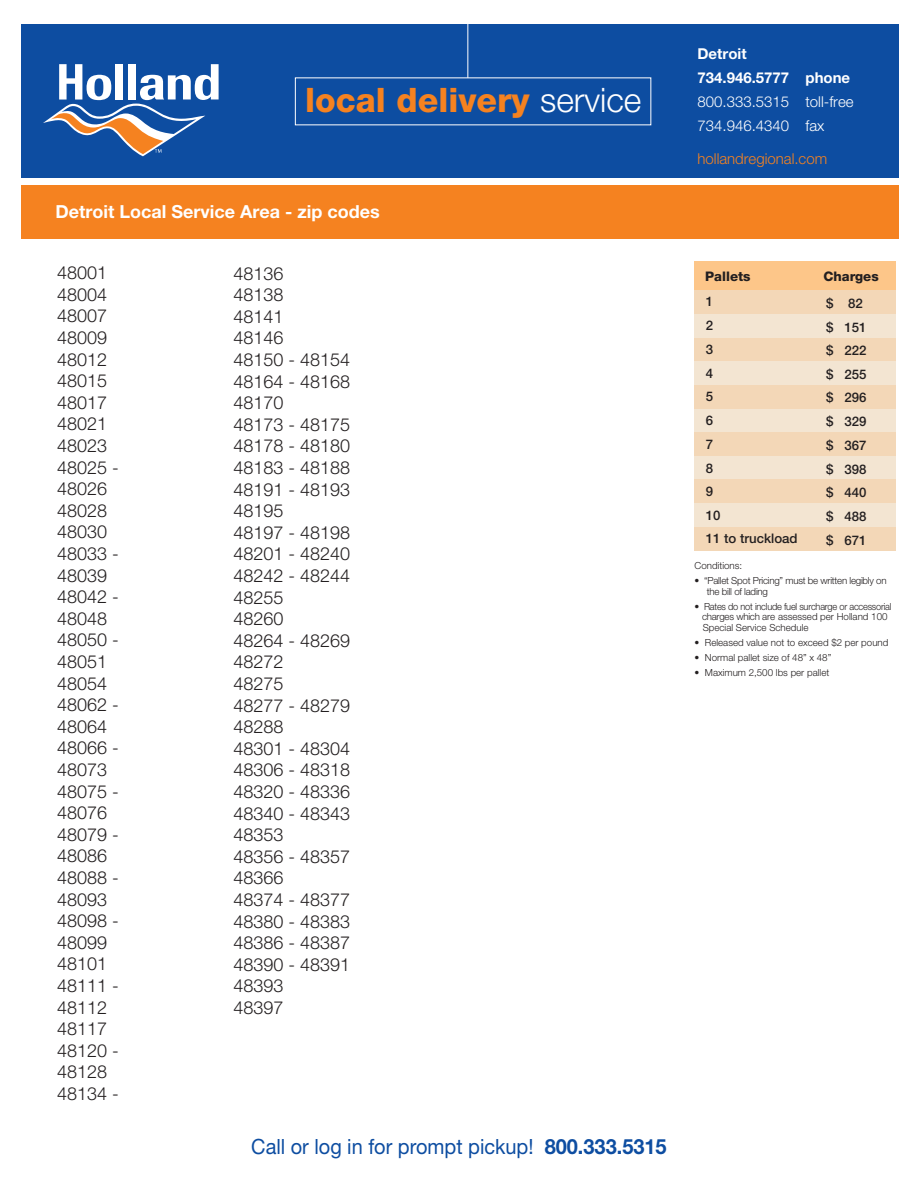
<style>
.page{position:relative;width:918px;height:1188px;background:#fff}
.page>*{position:absolute;margin:0;border:0;box-sizing:border-box;transform-origin:0 0}
.t1{font:800 33.75px "Helvetica Neue LT Std";color:#f58220}
.t2{font:21px "Helvetica Neue LT Std";color:#0d4da1;scale:.95 1}
.t3{font:300 18px/21.6px "Helvetica Neue LT Std";color:#231f20}
.t4{font:700 18px "Helvetica Neue LT Std";color:#fff}
.t5{font:300 15px/24px "Helvetica Neue LT Std";color:#fff}
.t6{font:700 15px/24px "Helvetica Neue LT Std";color:#fff}
.t7{font:300 15px "Helvetica Neue LT Std";color:#f58220}
.t8{font:500 13.2px/23.7px "Helvetica Neue LT Std";color:#231f20}
.t9{font:800 13.2px "Helvetica Neue LT Std";color:#231f20}
.t10{font:300 9.75px/10.5px "Helvetica Neue LT Std";letter-spacing:-.025em;color:#231f20}
.t11{font:300 9.75px "Helvetica Neue LT Std";color:#231f20}
.s1{font-weight:300;color:#fff}
.s2{font-weight:700}
</style>
<div class="page">
<div style="left:695px;top:385px;width:201px;height:24px;background:#f3d7b7"></div>
<div style="left:694px;top:338px;width:201px;height:23px;background:#f3d7b7"></div>
<div style="left:694px;top:361px;width:201px;height:24px;background:#f3e5d2"></div>
<div style="left:21px;top:185px;width:877px;height:54px;background:#f58220"></div>
<div style="left:21px;top:24px;width:877px;height:153px;background:#0d4da1"></div>
<hr style="left:468px;top:23px;width:1px;height:55px;background:#fff">
<div style="left:694px;top:262px;width:201px;height:28px;background:#fdc689"></div>
<div style="left:694px;top:290px;width:201px;height:24px;background:#f3d7b7"></div>
<div style="left:694px;top:314px;width:201px;height:24px;background:#f3e5d2"></div>
<div style="left:694px;top:409px;width:201px;height:23px;background:#f3e5d2"></div>
<div style="left:694px;top:432px;width:201px;height:24px;background:#f3d7b7"></div>
<div style="left:694px;top:456px;width:201px;height:24px;background:#f3e5d2"></div>
<div style="left:694px;top:480px;width:201px;height:23px;background:#f3d7b7"></div>
<div style="left:694px;top:503px;width:201px;height:24px;background:#f3e5d2"></div>
<div style="left:694px;top:527px;width:201px;height:24px;background:#f3d7b7"></div>
<svg style="left:43px;top:64px;width:176px;height:92px"></svg>
<h1 class="t1" style="left:305px;top:80px;width:338px">local delivery <span class="s1">service</span></h1>
<p class="t4" style="left:56px;top:201px;width:326px">Detroit Local Service Area - zip codes</p>
<p class="t3" style="left:57px;top:262px;width:63px">48001<br>48004<br>48007<br>48009<br>48012<br>48015<br>48017<br>48021<br>48023<br>48025 -<br>48026<br>48028<br>48030<br>48033 -<br>48039<br>48042 -<br>48048<br>48050 -<br>48051<br>48054<br>48062 -<br>48064<br>48066 -<br>48073<br>48075 -<br>48076<br>48079 -<br>48086<br>48088 -<br>48093<br>48098 -<br>48099<br>48101<br>48111 -<br>48112<br>48117<br>48120 -<br>48128<br>48134 -</p>
<p class="t3" style="left:234px;top:262px;width:118px">48136<br>48138<br>48141<br>48146<br>48150 - 48154<br>48164 - 48168<br>48170<br>48173 - 48175<br>48178 - 48180<br>48183 - 48188<br>48191 - 48193<br>48195<br>48197 - 48198<br>48201 - 48240<br>48242 - 48244<br>48255<br>48260<br>48264 - 48269<br>48272<br>48275<br>48277 - 48279<br>48288<br>48301 - 48304<br>48306 - 48318<br>48320 - 48336<br>48340 - 48343<br>48353<br>48356 - 48357<br>48366<br>48374 - 48377<br>48380 - 48383<br>48386 - 48387<br>48390 - 48391<br>48393<br>48397</p>
<p class="t2" style="left:251px;top:1135px;width:439px">Call or log in for prompt pickup! <span class="s2">800.333.5315</span></p>
<p class="t6" style="left:698px;top:42px;width:154px">Detroit<br>734.946.5777 phone</p>
<p class="t5" style="left:698px;top:90px;width:158px">800.333.5315 toll-free<br>734.946.4340 fax</p>
<p class="t7" style="left:698px;top:150px;width:131px">hollandregional.com</p>
<p class="t9" style="left:705px;top:269px;width:47px">Pallets</p>
<p class="t9" style="left:824px;top:269px;width:57px">Charges</p>
<p class="t8" style="left:706px;top:290px;width:93px">1<br>2<br>3<br>4<br>5<br>6<br>7<br>8<br>9<br>10<br>11 to truckload</p>
<p class="t8" style="left:826px;top:291px;width:42px">$ 82 $ 151 $ 222 $ 255 $ 296 $ 329 $ 367 $ 398 $ 440 $ 488 $ 671</p>
<p class="t11" style="left:695px;top:560px;width:49px">Conditions:</p>
<p class="t10" style="left:707px;top:575px;width:181px;text-indent:-12px">• “Pallet Spot Pricing” must be written legibly on the bill of lading</p>
<p class="t10" style="left:702px;top:601px;width:191px;text-indent:-7px">• Rates do not include fuel surcharge or accessorial charges which are assessed per Holland 100<br>Special Service Schedule</p>
<p class="t11" style="left:695px;top:636px;width:195px">• Released value not to exceed $2 per pound</p>
<p class="t11" style="left:695px;top:651px;width:138px">• Normal pallet size of 48” x 48”</p>
<p class="t11" style="left:695px;top:666px;width:136px">• Maximum 2,500 lbs per pallet</p>
</div>
